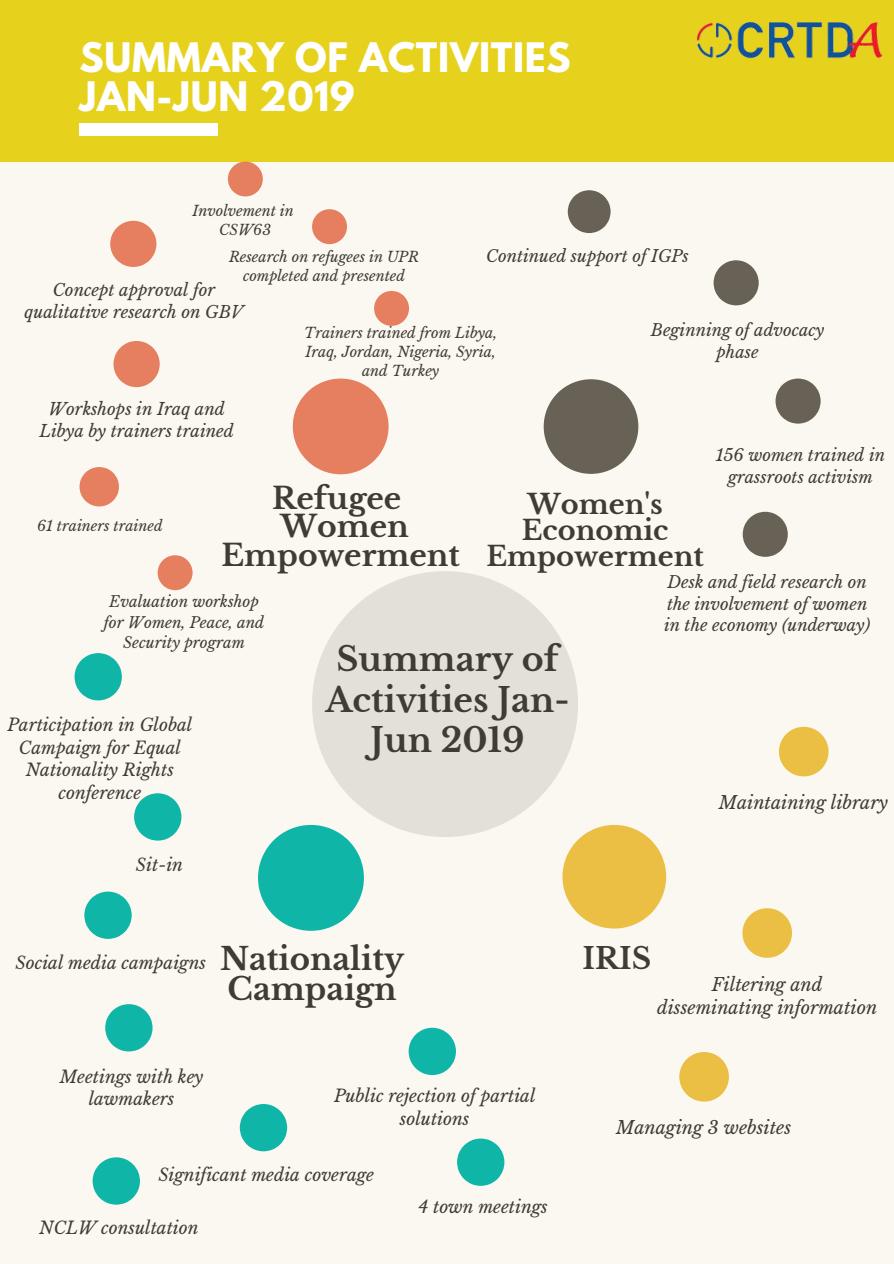
<style>
.page{position:relative;width:894px;height:1264px;background:#fff}
.page>*{position:absolute;margin:0;border:0;box-sizing:border-box;transform-origin:0 0}
.t1{font:700 36px/39.5px "League Spartan";letter-spacing:.02em;color:#fff}
.t2{font:700 33.3px/40.5px "Libre Baskerville";color:#403c35;text-align:center}
.t3{font:700 30.9px/29.5px "Libre Baskerville";color:#403c35}
.t4{font:700 29.85px/28.5px "Libre Baskerville";color:#403c35;text-align:center}
.t5{font:700 29.4px "Libre Baskerville";color:#403c35}
.t6{font:700 27.15px/26.1px "Libre Baskerville";color:#403c35;text-align:center}
.t7{font:italic 17.85px/23.5px "Libre Baskerville";color:#403c35;text-align:center}
.t8{font:italic 17.1px/22.5px "Libre Baskerville";color:#403c35;text-align:center}
.t9{font:italic 16.65px/21.9px "Libre Baskerville";color:#403c35;text-align:center}
.t10{font:italic 16.5px/21.8px "Libre Baskerville";color:#403c35;text-align:center}
.t11{font:italic 15.15px/20.5px "Libre Baskerville";color:#403c35;text-align:center}
.t12{font:italic 14.4px/18.9px "Libre Baskerville";color:#403c35;text-align:center}
</style>
<div class="page">
<div style="left:0;top:0;width:893px;height:1263px;background:#faf8f0"></div>
<div style="left:0;top:0;width:893px;height:162px;background:#e6d21c"></div>
<div style="left:79px;top:123px;width:139px;height:12px;background:#fff"></div>
<svg style="left:293px;top:378px;width:95px;height:96px"></svg>
<svg style="left:258px;top:825px;width:106px;height:105px"></svg>
<svg style="left:79px;top:467px;width:40px;height:39px"></svg>
<svg style="left:543px;top:379px;width:95px;height:95px"></svg>
<svg style="left:562px;top:825px;width:104px;height:103px"></svg>
<svg style="left:312px;top:571px;width:266px;height:266px;fill:#e3e0d7"></svg>
<svg style="left:113px;top:341px;width:47px;height:46px"></svg>
<svg style="left:158px;top:555px;width:34px;height:35px"></svg>
<svg style="left:134px;top:793px;width:47px;height:47px"></svg>
<svg style="left:84px;top:891px;width:48px;height:47px"></svg>
<svg style="left:105px;top:1004px;width:47px;height:47px"></svg>
<svg style="left:713px;top:260px;width:45px;height:45px"></svg>
<svg style="left:775px;top:378px;width:45px;height:45px"></svg>
<svg style="left:742px;top:512px;width:45px;height:45px"></svg>
<svg style="left:779px;top:726px;width:49px;height:50px"></svg>
<svg style="left:742px;top:908px;width:49px;height:49px"></svg>
<svg style="left:679px;top:1052px;width:49px;height:49px"></svg>
<svg style="left:312px;top:209px;width:35px;height:35px"></svg>
<svg style="left:110px;top:221px;width:46px;height:46px"></svg>
<svg style="left:567px;top:190px;width:43px;height:43px"></svg>
<svg style="left:240px;top:1104px;width:47px;height:47px"></svg>
<svg style="left:408px;top:1027px;width:48px;height:48px"></svg>
<svg style="left:74px;top:653px;width:48px;height:47px"></svg>
<svg style="left:374px;top:291px;width:35px;height:35px"></svg>
<img style="left:696px;top:22px;width:186px;height:36px">
<svg style="left:457px;top:1138px;width:47px;height:47px"></svg>
<svg style="left:93px;top:1157px;width:47px;height:47px"></svg>
<svg style="left:228px;top:161px;width:35px;height:35px"></svg>
<h1 class="t1" style="left:79px;top:42px;width:492px">SUMMARY OF ACTIVITIES<br>JAN-JUN 2019</h1>
<p class="t12" style="left:192px;top:201px;width:103px">Involvement in<br>CSW63</p>
<p class="t10" style="left:486px;top:245px;width:204px">Continued support of IGPs</p>
<p class="t12" style="left:229px;top:247px;width:191px">Research on refugees in UPR completed and presented</p>
<p class="t9" style="left:24px;top:279px;width:220px">Concept approval for qualitative research on GBV</p>
<p class="t10" style="left:650px;top:319px;width:175px">Beginning of advocacy phase</p>
<p class="t12" style="left:304px;top:323px;width:194px">Trainers trained from Libya,<br>Iraq, Jordan, Nigeria, Syria, and Turkey</p>
<p class="t9" style="left:39px;top:398px;width:196px">Workshops in Iraq and<br>Libya by trainers trained</p>
<p class="t10" style="left:715px;top:444px;width:171px">156 women trained in grassroots activism</p>
<h3 class="t4" style="left:221px;top:484px;width:240px">Refugee<br>Women<br>Empowerment</h3>
<h3 class="t6" style="left:486px;top:492px;width:219px">Women's<br>Economic<br>Empowerment</h3>
<p class="t12" style="left:37px;top:516px;width:127px">61 trainers trained</p>
<p class="t10" style="left:664px;top:571px;width:207px;text-align:left">Desk and field research on the involvement of women in the economy (underway)</p>
<p class="t11" style="left:104px;top:591px;width:162px">Evaluation workshop for Women, Peace, and<br>Security program</p>
<h2 class="t2" style="left:325px;top:639px;width:245px">Summary of<br>Activities Jan-<br>Jun 2019</h2>
<p class="t8" style="left:7px;top:714px;width:186px">Participation in Global<br>Campaign for Equal<br>Nationality Rights conference</p>
<p class="t7" style="left:718px;top:790px;width:171px">Maintaining library</p>
<p class="t8" style="left:136px;top:854px;width:49px">Sit-in</p>
<p class="t8" style="left:16px;top:951px;width:192px">Social media campaigns</p>
<h3 class="t3" style="left:220px;top:944px;width:185px">Nationality<br>Campaign</h3>
<p class="t8" style="left:60px;top:1065px;width:145px">Meetings with key lawmakers</p>
<p class="t8" style="left:334px;top:1084px;width:203px">Public rejection of partial solutions</p>
<p class="t8" style="left:158px;top:1163px;width:217px">Significant media coverage</p>
<p class="t8" style="left:39px;top:1217px;width:161px">NCLW consultation</p>
<p class="t8" style="left:418px;top:1195px;width:131px">4 town meetings</p>
<h3 class="t5" style="left:582px;top:940px;width:70px">IRIS</h3>
<p class="t7" style="left:657px;top:972px;width:222px">Filtering and disseminating information</p>
<p class="t7" style="left:616px;top:1116px;width:176px">Managing 3 websites</p>
</div>
